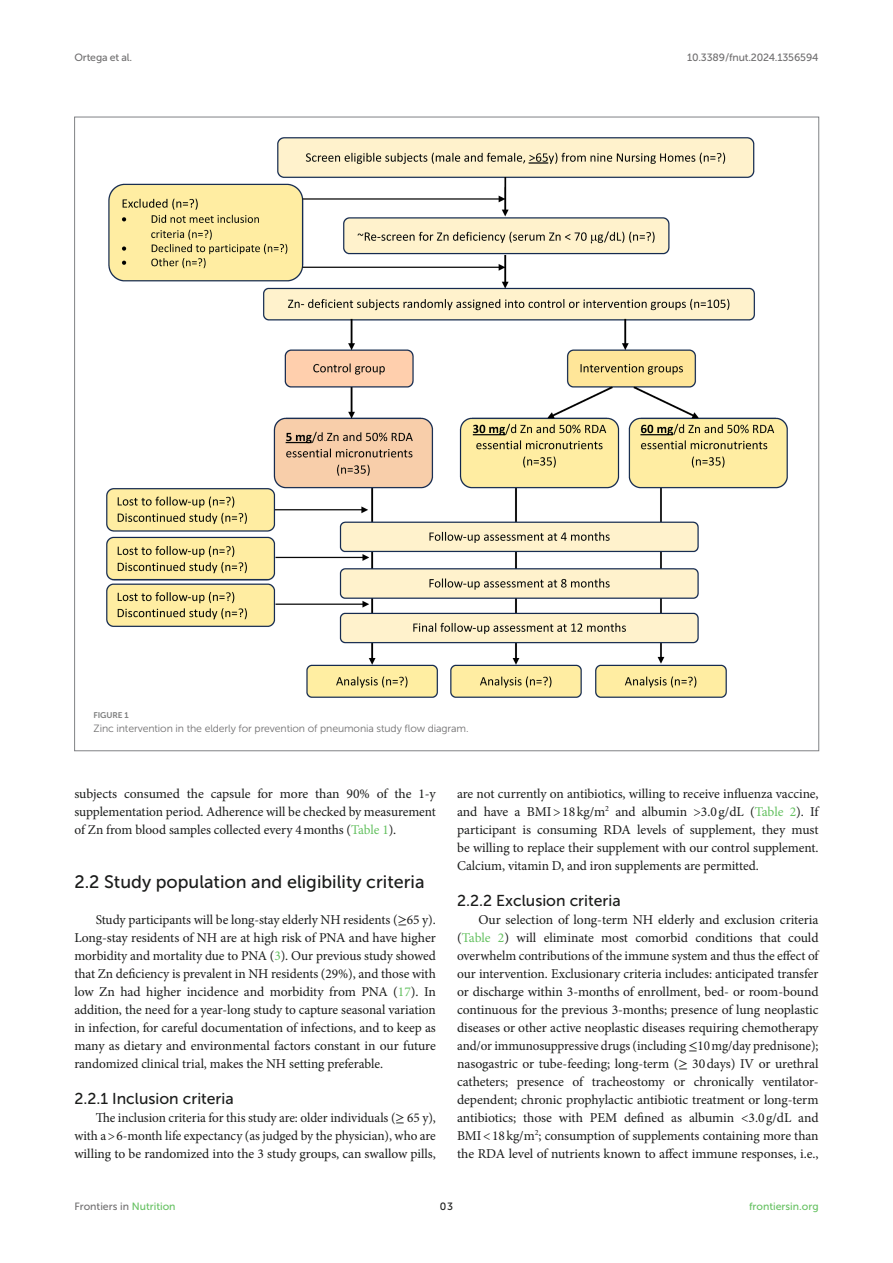
<style>
.page{position:relative;width:893px;height:1263px;background:#fff}
.page>*{position:absolute;margin:0;border:0;box-sizing:border-box;transform-origin:0 0}
.HEAD_2{font:18px "Museo Sans 500";color:#1b1c1b}
.HEAD_3{font:15.75px "Museo Sans 500";color:#1b1c1b}
.TEXT_FLUSH{font:13.5px/18px "Minion Pro";letter-spacing:-.005em;color:#1b1c1b;text-align:justify}
.TEXT{font:13.5px/18px "Minion Pro";letter-spacing:-.005em;color:#1b1c1b;text-align:justify}
.FIG_LEG{font:10.5px "Museo Sans 300";letter-spacing:-.01em;color:#706f70}
.t1{font:10.5px "Museo Sans 500";letter-spacing:-.015em;color:#706f70}
.t2{font:10.5px "Museo Sans 500";color:#65c161}
.t3{font:10.5px "Museo Sans 500";color:#1b1c1b}
.FIG_HD{font:8.25px "Museo Sans 700";letter-spacing:-.01em;color:#7e7f7f}
.s1{color:#65c161}
.s2{font-family:"STIX General"}
</style>
<div class="page">
<img style="left:106px;top:137px;width:682px;height:561px">
<p class="t1" style="left:74px;top:51px;width:59px">Ortega et al.</p>
<p class="t1" style="left:687px;top:51px;width:133px">10.3389/fnut.2024.1356594</p>
<p class="FIG_HD" style="left:94px;top:711px;width:37px">FIGURE 1</p>
<p class="FIG_LEG" style="left:94px;top:722px;width:377px">Zinc intervention in the elderly for prevention of pneumonia study flow diagram.</p>
<p class="TEXT" style="left:74px;top:785px;width:363px">subjects consumed the capsule for more than 90% of the 1-y supplementation period. Adherence will be checked by measurement of Zn from blood samples collected every 4months (<span class="s1">Table 1</span>).</p>
<p class="HEAD_2" style="left:74px;top:872px;width:352px">2.2 Study population and eligibility criteria</p>
<p class="TEXT_FLUSH" style="left:74px;top:911px;width:363px;text-indent:21px">Study participants will be long-stay elderly NH residents (<span class="s2">≥</span>65 y).<br>Long-stay residents of NH are at high risk of PNA and have higher morbidity and mortality due to PNA (<span class="s1">3</span>). Our previous study showed that Zn deficiency is prevalent in NH residents (29%), and those with low Zn had higher incidence and morbidity from PNA (<span class="s1">17</span>). In addition, the need for a year-long study to capture seasonal variation in infection, for careful documentation of infections, and to keep as many as dietary and environmental factors constant in our future randomized clinical trial, makes the NH setting preferable.</p>
<p class="HEAD_3" style="left:74px;top:1090px;width:161px">2.2.1 Inclusion criteria</p>
<p class="TEXT_FLUSH" style="left:74px;top:1109px;width:363px;text-indent:21px">The inclusion criteria for this study are: older individuals (<span class="s2">≥</span> 65 y), with a&gt;6-month life expectancy (as judged by the physician), who are willing to be randomized into the 3 study groups, can swallow pills,</p>
<p class="TEXT_FLUSH" style="left:457px;top:785px;width:363px">are not currently on antibiotics, willing to receive influenza vaccine, and have a BMI&gt;18kg/m<sup>2</sup> and albumin &gt;3.0g/dL (<span class="s1">Table 2</span>). If participant is consuming RDA levels of supplement, they must be willing to replace their supplement with our control supplement.<br>Calcium, vitamin D, and iron supplements are permitted.</p>
<p class="HEAD_3" style="left:457px;top:892px;width:165px">2.2.2 Exclusion criteria</p>
<p class="TEXT_FLUSH" style="left:457px;top:911px;width:363px;text-indent:21px">Our selection of long-term NH elderly and exclusion criteria (<span class="s1">Table 2</span>) will eliminate most comorbid conditions that could overwhelm contributions of the immune system and thus the effect of our intervention. Exclusionary criteria includes: anticipated transfer or discharge within 3-months of enrollment, bed- or room-bound continuous for the previous 3-months; presence of lung neoplastic diseases or other active neoplastic diseases requiring chemotherapy and/or immunosuppressive drugs (including <span class="s2">≤</span>10mg/day prednisone); nasogastric or tube-feeding; long-term (<span class="s2">≥</span> 30days) IV or urethral catheters; presence of tracheostomy or chronically ventilator&shy;dependent; chronic prophylactic antibiotic treatment or long-term antibiotics; those with PEM defined as albumin &lt;3.0g/dL and BMI&lt;18kg/m<sup>2</sup>; consumption of supplements containing more than the RDA level of nutrients known to affect immune responses, i.e.,</p>
<p class="t1" style="left:74px;top:1200px;width:103px">Frontiers in <span class="s1">Nutrition</span></p>
<p class="t3" style="left:440px;top:1200px;width:15px">03</p>
<p class="t2" style="left:749px;top:1200px;width:71px">frontiersin.org</p>
</div>
